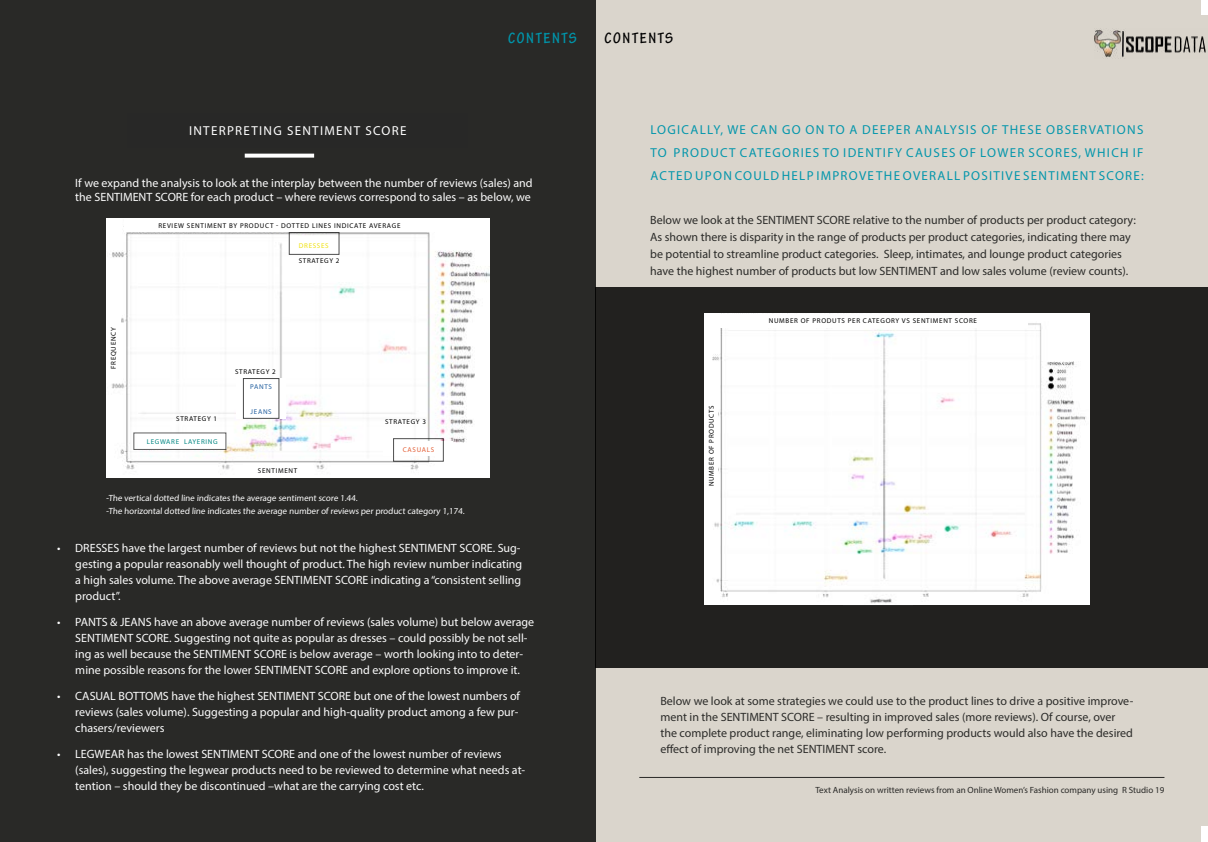
<style>
.page{position:relative;width:1208px;height:842px;background:#fff}
.page>*{position:absolute;margin:0;border:0;box-sizing:border-box;transform-origin:0 0}
.t1{font:700 condensed 16px "Tekton Pro";letter-spacing:.1em;color:#0095ab}
.t2{font:700 condensed 16px "Tekton Pro";letter-spacing:.1em;color:#000}
.t3{font:13px/23px "Myriad Pro";letter-spacing:.095em;color:#0095ab;text-align:justify}
.t4{font:13px "Myriad Pro";letter-spacing:.1em;color:#fff}
.t5{font:12px/16px "Myriad Pro";color:#fff}
.t6{font:12px/17px "Myriad Pro";color:#292927}
.t7{font:9px/13px "Myriad Pro";color:#fff}
.t8{font:9px "Myriad Pro";color:#292927}
.t9{font:7px "Myriad Pro";letter-spacing:.1em;color:#000}
.t10{font:7px "Myriad Pro";letter-spacing:.1em;color:#028783}
.t11{font:7px "Myriad Pro";letter-spacing:.1em;color:#215e9e}
.t12{font:7px "Myriad Pro";letter-spacing:.1em;color:#e25d34}
.t13{font:7px "Myriad Pro";letter-spacing:.1em;color:#efe10e}
</style>
<div class="page">
<div style="left:0;top:0;width:1200px;height:842px;background:#dad5cc"></div>
<div style="left:0;top:0;width:595px;height:842px;background:#292927"></div>
<img style="left:106px;top:219px;width:383px;height:259px">
<img style="left:1094px;top:29px;width:113px;height:30px">
<div style="left:243px;top:464px;width:69px;height:14px;background:#fff"></div>
<div style="left:138px;top:434px;width:88px;height:15px;background:#fff"></div>
<div style="left:236px;top:378px;width:50px;height:41px;background:#fff"></div>
<div style="left:384px;top:442px;width:69px;height:14px;background:#fff"></div>
<div style="left:288px;top:236px;width:51px;height:19px;background:#fff"></div>
<svg style="left:245px;top:154px;width:69px;height:4px"></svg>
<hr style="left:639px;top:777px;width:525px;height:1px;background:#292927">
<div style="left:595px;top:287px;width:612px;height:381px;background:#22211f"></div>
<img style="left:704px;top:314px;width:384px;height:290px">
<div style="left:124px;top:219px;width:310px;height:13px;background:#fff"></div>
<div style="left:717px;top:314px;width:310px;height:13px;background:#fff"></div>
<div style="left:106px;top:313px;width:14px;height:70px;background:#fff"></div>
<div style="left:704px;top:398px;width:13px;height:95px;background:#fff"></div>
<h1 class="t1" style="left:508px;top:28px;width:70px">CONTENTS</h1>
<h1 class="t2" style="left:604px;top:28px;width:70px">CONTENTS</h1>
<p class="t4" style="left:189px;top:123px;width:219px">INTERPRETING SENTIMENT SCORE</p>
<p class="t5" style="left:75px;top:176px;width:459px;line-height:14.4px">If we expand the analysis to look at the interplay between the number of reviews (sales) and the SENTIMENT SCORE for each product – where reviews correspond to sales – as below, we</p>
<p class="t9" style="left:158px;top:221px;width:244px">REVIEW SENTIMENT BY PRODUCT - DOTTED LINES INDICATE AVERAGE</p>
<p class="t13" style="left:299px;top:242px;width:31px">DRESSES</p>
<p class="t9" style="left:109px;top:369px;width:43px;rotate:-90deg">FREQUENCY</p>
<p class="t9" style="left:298px;top:256px;width:42px">STRATEGY 2</p>
<p class="t9" style="left:176px;top:415px;width:42px">STRATEGY 1</p>
<p class="t10" style="left:147px;top:437px;width:72px">LEGWARE LAYERING</p>
<p class="t9" style="left:235px;top:367px;width:42px">STRATEGY 2</p>
<p class="t11" style="left:250px;top:382px;width:23px">PANTS</p>
<p class="t11" style="left:250px;top:407px;width:23px">JEANS</p>
<p class="t9" style="left:258px;top:467px;width:41px">SENTIMENT</p>
<p class="t9" style="left:385px;top:417px;width:42px">STRATEGY 3</p>
<p class="t12" style="left:403px;top:445px;width:33px">CASUALS</p>
<p class="t7" style="left:106px;top:491px;width:361px">-The vertical dotted line indicates the average sentiment score 1.44.<br>-The horizontal dotted line indicates the average number of reviews per product category 1,174.</p>
<p class="t5" style="left:75px;top:540px;width:448px;text-indent:-18px">• DRESSES have the largest number of reviews but not the highest SENTIMENT SCORE. Sug&shy;gesting a popular reasonably well thought of product. The high review number indicating a high sales volume. The above average SENTIMENT SCORE indicating a “consistent selling product”.</p>
<p class="t5" style="left:75px;top:614px;width:460px;text-indent:-18px">• PANTS &amp; JEANS have an above average number of reviews (sales volume) but below average SENTIMENT SCORE. Suggesting not quite as popular as dresses – could possibly be not sell&shy;ing as well because the SENTIMENT SCORE is below average – worth looking into to deter&shy;mine possible reasons for the lower SENTIMENT SCORE and explore options to improve it.</p>
<p class="t5" style="left:75px;top:688px;width:446px;text-indent:-18px">• CASUAL BOTTOMS have the highest SENTIMENT SCORE but one of the lowest numbers of reviews (sales volume). Suggesting a popular and high-quality product among a few pur&shy;chasers/reviewers</p>
<p class="t5" style="left:75px;top:746px;width:451px;text-indent:-18px">• LEGWEAR has the lowest SENTIMENT SCORE and one of the lowest number of reviews (sales), suggesting the legwear products need to be reviewed to determine what needs at&shy;tention – should they be discontinued –what are the carrying cost etc.</p>
<p class="t3" style="left:650px;top:118px;width:495px">LOGICALLY, WE CAN GO ON TO A DEEPER ANALYSIS OF THESE OBSERVATIONS TO PRODUCT CATEGORIES TO IDENTIFY CAUSES OF LOWER SCORES, WHICH IF ACTED UPON COULD HELP IMPROVE THE OVERALL POSITIVE SENTIMENT SCORE:</p>
<p class="t6" style="left:650px;top:211px;width:487px">Below we look at the SENTIMENT SCORE relative to the number of products per product category:<br>As shown there is disparity in the range of products per product categories, indicating there may be potential to streamline product categories. Sleep, intimates, and lounge product categories have the highest number of products but low SENTIMENT and low sales volume (review counts).</p>
<p class="t9" style="left:707px;top:486px;width:83px;rotate:-90deg">NUMBER OF PRODUCTS</p>
<p class="t9" style="left:768px;top:317px;width:210px">NUMBER OF PRODUTS PER CATEGORY VS SENTIMENT SCORE</p>
<p class="t6" style="left:660px;top:693px;width:474px;line-height:16px">Below we look at some strategies we could use to the product lines to drive a positive improve&shy;ment in the SENTIMENT SCORE – resulting in improved sales (more reviews). Of course, over the complete product range, eliminating low performing products would also have the desired effect of improving the net SENTIMENT score.</p>
<p class="t8" style="left:815px;top:784px;width:350px">Text Analysis on written reviews from an Online Women’s Fashion company using R Studio 19</p>
</div>
